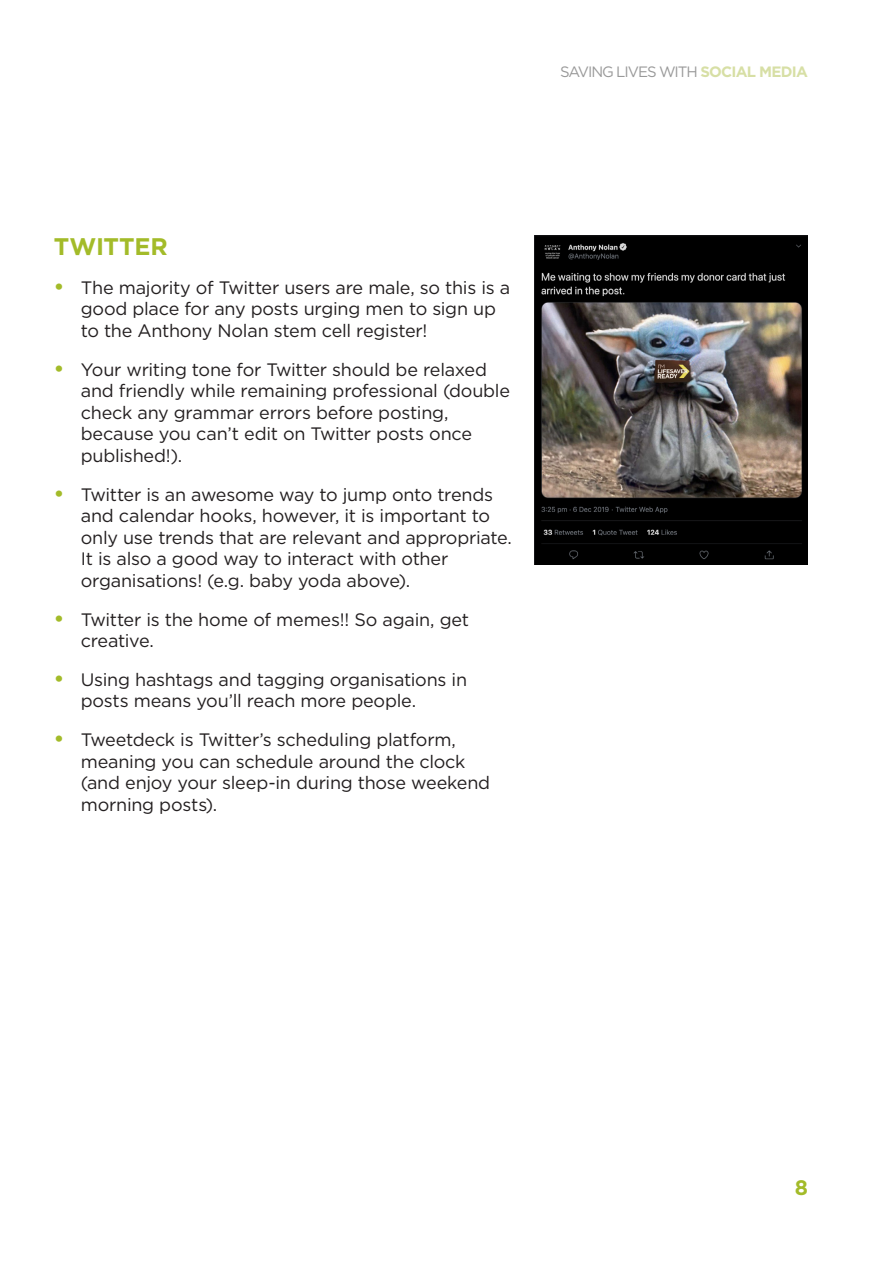
<style>
.page{position:relative;width:893px;height:1263px;background:#fff}
.page>*{position:absolute;margin:0;border:0;box-sizing:border-box;transform-origin:0 0}
.t1{font:700 24px "Gotham";letter-spacing:-.005em;color:#a3bb29}
.t2{font:700 21px "Gotham";color:#a3bb29}
.t3{font:18px/21.6px "Gotham";letter-spacing:-.015em;color:#231f20}
.t4{font:15px "Gotham";letter-spacing:-.07em;color:#999}
.s1{font-weight:700;color:#d7dfa5}
.s2{font-weight:700;font-size:21px;color:#a3bb29}
</style>
<div class="page">
<img style="left:535px;top:236px;width:273px;height:329px">
<p class="t4" style="left:560px;top:62px;width:249px">SAVING LIVES WITH <span class="s1">SOCIAL MEDIA</span></p>
<h1 class="t1" style="left:54px;top:231px;width:116px">TWITTER</h1>
<p class="t3" style="left:81px;top:276px;width:431px;text-indent:-27px"><span class="s2">•</span> The majority of Twitter users are male, so this is a good place for any posts urging men to sign up to the Anthony Nolan stem cell register!</p>
<p class="t3" style="left:81px;top:358px;width:431px;text-indent:-27px"><span class="s2">•</span> Your writing tone for Twitter should be relaxed and friendly while remaining professional (double check any grammar errors before posting, because you can’t edit on Twitter posts once published!).</p>
<p class="t3" style="left:81px;top:483px;width:433px;text-indent:-27px"><span class="s2">•</span> Twitter is an awesome way to jump onto trends and calendar hooks, however, it is important to only use trends that are relevant and appropriate.<br>It is also a good way to interact with other organisations! (e.g. baby yoda above).</p>
<p class="t3" style="left:81px;top:608px;width:390px;text-indent:-27px"><span class="s2">•</span> Twitter is the home of memes!! So again, get creative.</p>
<p class="t3" style="left:81px;top:668px;width:388px;text-indent:-27px"><span class="s2">•</span> Using hashtags and tagging organisations in posts means you’ll reach more people.</p>
<p class="t3" style="left:81px;top:728px;width:411px;text-indent:-27px"><span class="s2">•</span> Tweetdeck is Twitter’s scheduling platform, meaning you can schedule around the clock (and enjoy your sleep-in during those weekend morning posts).</p>
<p class="t2" style="left:795px;top:1173px;width:15px">8</p>
</div>
